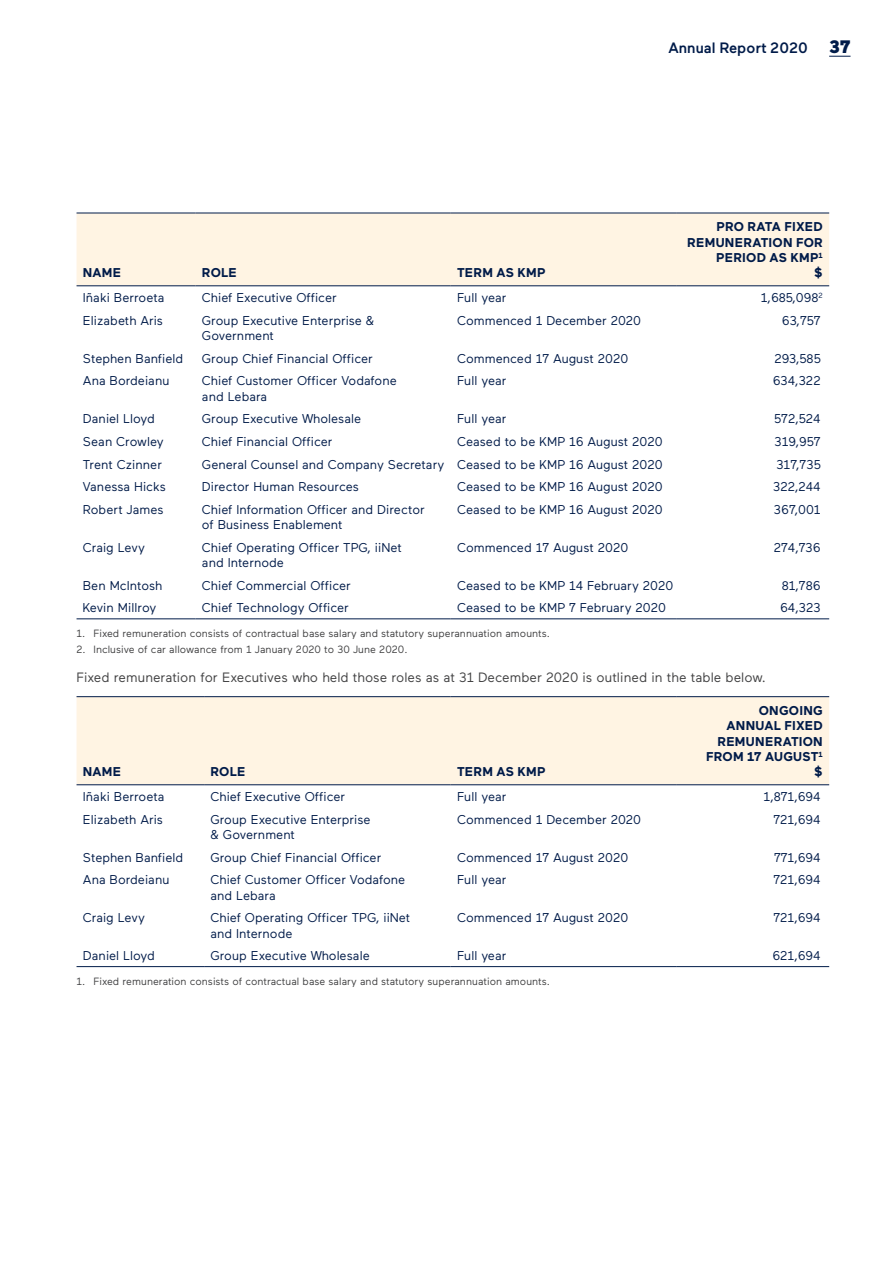
<style>
.page{position:relative;width:893px;height:1263px;background:#fff}
.page>*{position:absolute;margin:0;border:0;box-sizing:border-box;transform-origin:0 0}
.t1{font:500 15px "Maax";color:#001b49}
.t2{font:13.5px "Maax";color:#404041}
.t3{font:12.75px/15.3px "Maax";color:#001b49}
.t4{font:700 12.75px/15.3px "Maax";letter-spacing:.02em;color:#001b49;text-align:right}
.t5{font:10.5px "Maax";color:#404041}
.s1{font-weight:900;font-size:18px}
</style>
<div class="page">
<div style="left:77px;top:214px;width:752px;height:71px;background:#fff4e3"></div>
<hr style="left:77px;top:213px;width:119px;height:1px;background:#001b49">
<hr style="left:196px;top:213px;width:255px;height:1px;background:#001b49">
<hr style="left:451px;top:213px;width:225px;height:1px;background:#001b49">
<hr style="left:676px;top:213px;width:153px;height:1px;background:#001b49">
<hr style="left:77px;top:619px;width:119px;height:1px;background:#001b49">
<hr style="left:196px;top:619px;width:255px;height:1px;background:#001b49">
<hr style="left:451px;top:619px;width:225px;height:1px;background:#001b49">
<hr style="left:676px;top:619px;width:153px;height:1px;background:#001b49">
<hr style="left:77px;top:285px;width:119px;height:1px;background:#001b49">
<hr style="left:196px;top:285px;width:255px;height:1px;background:#001b49">
<hr style="left:451px;top:285px;width:225px;height:1px;background:#001b49">
<hr style="left:676px;top:285px;width:153px;height:1px;background:#001b49">
<div style="left:77px;top:697px;width:752px;height:87px;background:#fff4e3"></div>
<hr style="left:77px;top:696px;width:127px;height:1px;background:#001b49">
<hr style="left:204px;top:696px;width:247px;height:1px;background:#001b49">
<hr style="left:451px;top:696px;width:225px;height:1px;background:#001b49">
<hr style="left:676px;top:696px;width:153px;height:1px;background:#001b49">
<hr style="left:676px;top:784px;width:153px;height:1px;background:#001b49">
<hr style="left:77px;top:966px;width:127px;height:1px;background:#001b49">
<hr style="left:204px;top:966px;width:247px;height:1px;background:#001b49">
<hr style="left:451px;top:966px;width:225px;height:1px;background:#001b49">
<hr style="left:676px;top:966px;width:153px;height:1px;background:#001b49">
<hr style="left:77px;top:784px;width:127px;height:1px;background:#001b49">
<hr style="left:204px;top:784px;width:247px;height:1px;background:#001b49">
<hr style="left:451px;top:784px;width:225px;height:1px;background:#001b49">
<svg style="left:829px;top:56px;width:21px;height:1px"></svg>
<p class="t4" style="left:83px;top:265px;width:40px">NAME</p>
<p class="t4" style="left:202px;top:265px;width:36px">ROLE</p>
<p class="t4" style="left:457px;top:265px;width:90px">TERM AS KMP</p>
<p class="t1" style="left:668px;top:40px;width:184px">Annual Report 2020 <span class="s1">37</span></p>
<p class="t4" style="left:687px;top:219px;width:137px">PRO RATA FIXED<br>REMUNERATION FOR<br>PERIOD AS KMP<sup>1<br></sup>$</p>
<p class="t3" style="left:83px;top:290px;width:83px">Iñaki Berroeta</p>
<p class="t3" style="left:202px;top:290px;width:136px">Chief Executive Officer</p>
<p class="t3" style="left:457px;top:290px;width:51px">Full year</p>
<p class="t3" style="left:761px;top:290px;width:63px">1,685,098<sup>2</sup></p>
<p class="t3" style="left:83px;top:313px;width:82px">Elizabeth Aris</p>
<p class="t3" style="left:202px;top:313px;width:174px">Group Executive Enterprise &amp;<br>Government</p>
<p class="t3" style="left:457px;top:313px;width:186px">Commenced 1 December 2020</p>
<p class="t3" style="left:782px;top:313px;width:40px">63,757</p>
<p class="t3" style="left:83px;top:351px;width:102px">Stephen Banfield</p>
<p class="t3" style="left:202px;top:351px;width:172px">Group Chief Financial Officer</p>
<p class="t3" style="left:457px;top:351px;width:173px">Commenced 17 August 2020</p>
<p class="t3" style="left:774px;top:351px;width:48px">293,585</p>
<p class="t3" style="left:83px;top:373px;width:88px">Ana Bordeianu</p>
<p class="t3" style="left:202px;top:373px;width:196px">Chief Customer Officer Vodafone and Lebara</p>
<p class="t3" style="left:457px;top:373px;width:51px">Full year</p>
<p class="t3" style="left:773px;top:373px;width:49px">634,322</p>
<p class="t3" style="left:83px;top:411px;width:73px">Daniel Lloyd</p>
<p class="t3" style="left:202px;top:411px;width:161px">Group Executive Wholesale</p>
<p class="t3" style="left:457px;top:411px;width:51px">Full year</p>
<p class="t3" style="left:774px;top:411px;width:48px">572,524</p>
<p class="t3" style="left:83px;top:434px;width:82px">Sean Crowley</p>
<p class="t3" style="left:202px;top:434px;width:132px">Chief Financial Officer</p>
<p class="t3" style="left:457px;top:434px;width:207px">Ceased to be KMP 16 August 2020</p>
<p class="t3" style="left:775px;top:434px;width:48px">319,957</p>
<p class="t3" style="left:83px;top:457px;width:81px">Trent Czinner</p>
<p class="t3" style="left:202px;top:457px;width:462px">General Counsel and Company Secretary Ceased to be KMP 16 August 2020</p>
<p class="t3" style="left:776px;top:457px;width:46px">317,735</p>
<p class="t3" style="left:83px;top:479px;width:85px">Vanessa Hicks</p>
<p class="t3" style="left:202px;top:479px;width:159px">Director Human Resources</p>
<p class="t3" style="left:457px;top:479px;width:207px">Ceased to be KMP 16 August 2020</p>
<p class="t3" style="left:773px;top:479px;width:49px">322,244</p>
<p class="t3" style="left:83px;top:502px;width:82px">Robert James</p>
<p class="t3" style="left:202px;top:502px;width:224px">Chief Information Officer and Director of Business Enablement</p>
<p class="t3" style="left:457px;top:502px;width:207px">Ceased to be KMP 16 August 2020</p>
<p class="t3" style="left:774px;top:502px;width:48px">367,001</p>
<p class="t3" style="left:83px;top:540px;width:64px">Craig Levy</p>
<p class="t3" style="left:202px;top:540px;width:201px">Chief Operating Officer TPG, iiNet and Internode</p>
<p class="t3" style="left:457px;top:540px;width:173px">Commenced 17 August 2020</p>
<p class="t3" style="left:774px;top:540px;width:48px">274,736</p>
<p class="t3" style="left:83px;top:578px;width:81px">Ben McIntosh</p>
<p class="t3" style="left:202px;top:578px;width:150px">Chief Commercial Officer</p>
<p class="t3" style="left:457px;top:578px;width:218px">Ceased to be KMP 14 February 2020</p>
<p class="t3" style="left:782px;top:578px;width:40px">81,786</p>
<p class="t3" style="left:83px;top:600px;width:75px">Kevin Millroy</p>
<p class="t3" style="left:202px;top:600px;width:148px">Chief Technology Officer</p>
<p class="t3" style="left:457px;top:600px;width:210px">Ceased to be KMP 7 February 2020</p>
<p class="t3" style="left:780px;top:600px;width:42px">64,323</p>
<p class="t5" style="left:77px;top:628px;width:475px">1. Fixed remuneration consists of contractual base salary and statutory superannuation amounts.</p>
<p class="t5" style="left:77px;top:643px;width:333px">2. Inclusive of car allowance from 1 January 2020 to 30 June 2020.</p>
<p class="t2" style="left:77px;top:670px;width:691px">Fixed remuneration for Executives who held those roles as at 31 December 2020 is outlined in the table below.</p>
<p class="t4" style="left:83px;top:764px;width:40px">NAME</p>
<p class="t4" style="left:210px;top:764px;width:36px">ROLE</p>
<p class="t4" style="left:457px;top:764px;width:90px">TERM AS KMP</p>
<p class="t4" style="left:706px;top:703px;width:118px">ONGOING<br>ANNUAL FIXED<br>REMUNERATION<br>FROM 17 AUGUST<sup>1 </sup>$</p>
<p class="t3" style="left:83px;top:789px;width:83px">Iñaki Berroeta</p>
<p class="t3" style="left:210px;top:789px;width:136px">Chief Executive Officer</p>
<p class="t3" style="left:457px;top:789px;width:51px">Full year</p>
<p class="t3" style="left:764px;top:789px;width:59px">1,871,694</p>
<p class="t3" style="left:83px;top:812px;width:82px">Elizabeth Aris</p>
<p class="t3" style="left:210px;top:812px;width:162px">Group Executive Enterprise &amp; Government</p>
<p class="t3" style="left:457px;top:812px;width:186px">Commenced 1 December 2020</p>
<p class="t3" style="left:773px;top:812px;width:49px">721,694</p>
<p class="t3" style="left:83px;top:850px;width:102px">Stephen Banfield</p>
<p class="t3" style="left:210px;top:850px;width:172px">Group Chief Financial Officer</p>
<p class="t3" style="left:457px;top:850px;width:173px">Commenced 17 August 2020</p>
<p class="t3" style="left:774px;top:850px;width:48px">771,694</p>
<p class="t3" style="left:83px;top:872px;width:88px">Ana Bordeianu</p>
<p class="t3" style="left:210px;top:872px;width:196px">Chief Customer Officer Vodafone and Lebara</p>
<p class="t3" style="left:457px;top:872px;width:51px">Full year</p>
<p class="t3" style="left:773px;top:872px;width:49px">721,694</p>
<p class="t3" style="left:83px;top:910px;width:64px">Craig Levy</p>
<p class="t3" style="left:210px;top:910px;width:201px">Chief Operating Officer TPG, iiNet and Internode</p>
<p class="t3" style="left:457px;top:910px;width:173px">Commenced 17 August 2020</p>
<p class="t3" style="left:773px;top:910px;width:49px">721,694</p>
<p class="t3" style="left:83px;top:948px;width:73px">Daniel Lloyd</p>
<p class="t3" style="left:210px;top:948px;width:161px">Group Executive Wholesale</p>
<p class="t3" style="left:457px;top:948px;width:51px">Full year</p>
<p class="t3" style="left:772px;top:948px;width:50px">621,694</p>
<p class="t5" style="left:77px;top:976px;width:475px">1. Fixed remuneration consists of contractual base salary and statutory superannuation amounts.</p>
</div>
